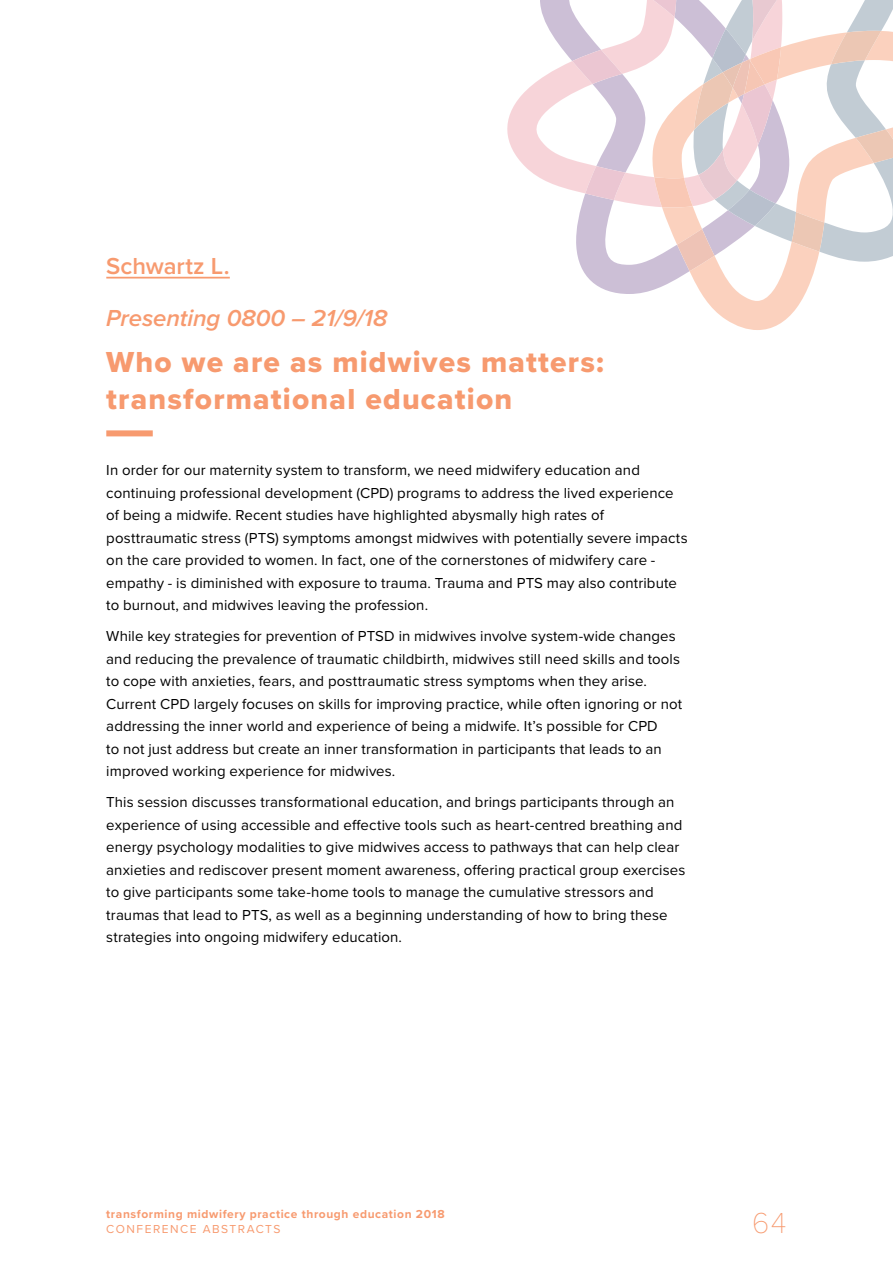
<style>
.page{position:relative;width:893px;height:1263px;background:#fff}
.page>*{position:absolute;margin:0;border:0;box-sizing:border-box;transform-origin:0 0}
.t1{font:30px/37.5px "Proxima Nova Extrabld";letter-spacing:.04em;color:#f79a6f}
.t2{font:100 30px "Proxima Nova T";color:#f79a6f}
.t3{font:italic 600 24px "Proxima Nova";letter-spacing:-.005em;color:#f79a6f}
.t4{font:600 24px "Proxima Nova";letter-spacing:-.005em;color:#f79a6f}
.t5{font:15px/22.5px "Proxima Nova";letter-spacing:.005em;color:#000}
.t6{font:700 12px "Proxima Nova";letter-spacing:.05em;color:#f79a6f}
.t7{font:12px "Proxima Nova";letter-spacing:.125em;color:#f79a6f}
</style>
<div class="page">
<svg style="left:583px;top:271px;width:79px;height:23px;fill:#ccbfd6"></svg>
<svg style="left:782px;top:0;width:111px;height:31px"></svg>
<svg style="left:507px;top:0;width:275px;height:190px"></svg>
<svg style="left:662px;top:31px;width:231px;height:299px"></svg>
<svg style="left:792px;top:31px;width:101px;height:221px"></svg>
<svg style="left:572px;top:0;width:209px;height:271px"></svg>
<hr style="left:106px;top:277px;width:124px;height:1px;background:#f79a6f">
<div style="left:106px;top:430px;width:47px;height:6px;background:#f79a6f"></div>
<h2 class="t4" style="left:106px;top:248px;width:125px">Schwartz L.</h2>
<h2 class="t3" style="left:106px;top:300px;width:282px">Presenting 0800 – 21/9/18</h2>
<h1 class="t1" style="left:106px;top:342px;width:499px">Who we are as midwives matters: transformational education</h1>
<p class="t5" style="left:106px;top:458px;width:583px">In order for our maternity system to transform, we need midwifery education and continuing professional development (CPD) programs to address the lived experience of being a midwife. Recent studies have highlighted abysmally high rates of posttraumatic stress (PTS) symptoms amongst midwives with potentially severe impacts on the care provided to women. In fact, one of the cornerstones of midwifery care - empathy - is diminished with exposure to trauma. Trauma and PTS may also contribute to burnout, and midwives leaving the profession.</p>
<p class="t5" style="left:106px;top:624px;width:577px">While key strategies for prevention of PTSD in midwives involve system-wide changes and reducing the prevalence of traumatic childbirth, midwives still need skills and tools to cope with anxieties, fears, and posttraumatic stress symptoms when they arise.<br>Current CPD largely focuses on skills for improving practice, while often ignoring or not addressing the inner world and experience of being a midwife. It’s possible for CPD<br>to not just address but create an inner transformation in participants that leads to an improved working experience for midwives.</p>
<p class="t5" style="left:106px;top:790px;width:580px">This session discusses transformational education, and brings participants through an experience of using accessible and effective tools such as heart-centred breathing and energy psychology modalities to give midwives access to pathways that can help clear anxieties and rediscover present moment awareness, offering practical group exercises to give participants some take-home tools to manage the cumulative stressors and traumas that lead to PTS, as well as a beginning understanding of how to bring these strategies into ongoing midwifery education.</p>
<p class="t6" style="left:106px;top:1205px;width:340px">transforming midwifery practice through education 2018</p>
<p class="t7" style="left:106px;top:1220px;width:176px">CONFERENCE ABSTRACTS</p>
<h1 class="t2" style="left:752px;top:1200px;width:36px">64</h1>
</div>
